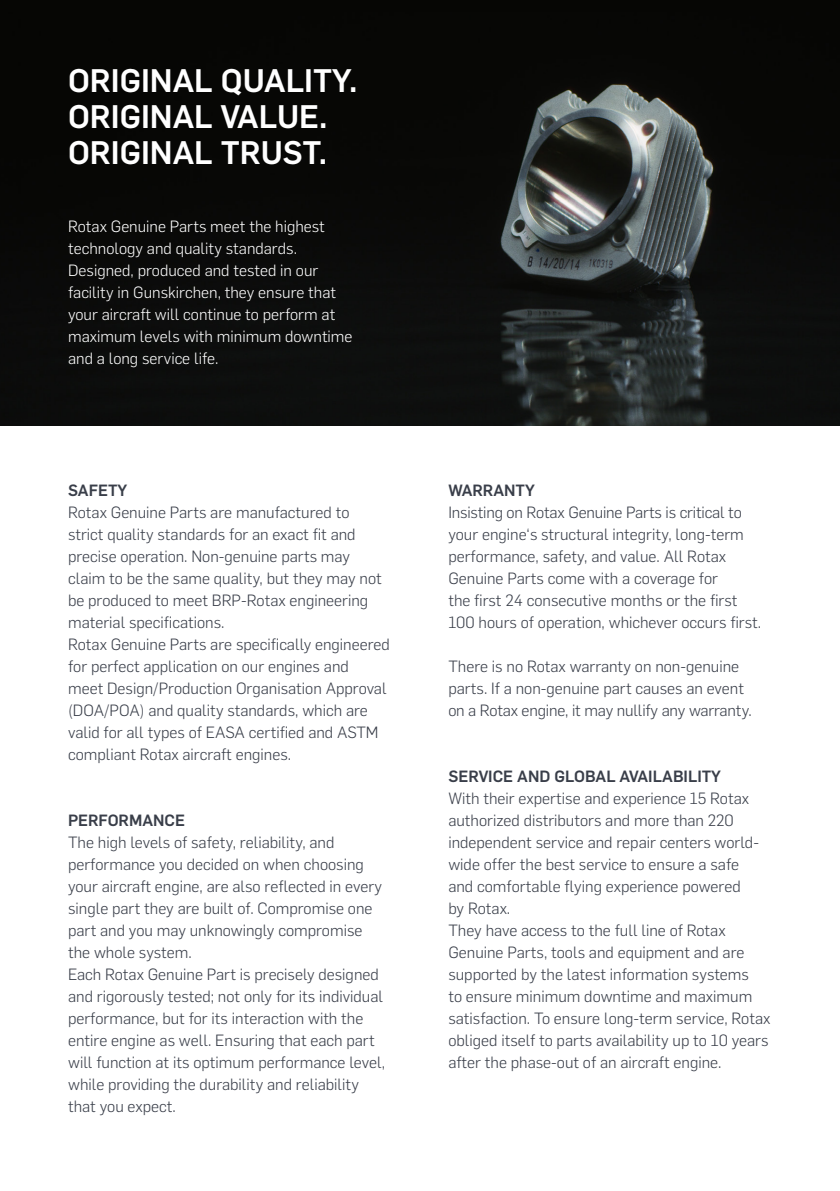
<style>
.page{position:relative;width:840px;height:1191px;background:#fff}
.page>*{position:absolute;margin:0;border:0;box-sizing:border-box;transform-origin:0 0}
.t1{font:500 32px/36px "Flama";color:#fff}
.t2{font:300 16px/22px "Flama";color:#393e49}
.t3{font:300 16px/22px "Flama";color:#fff}
.t4{font:500 16px "Flama";color:#393e49}
</style>
<div class="page">
<div style="left:0;top:0;width:839px;height:425px;background:#060604"></div>
<img style="left:116px;top:82px;width:723px;height:343px">
<p class="t1" style="left:68px;top:61px;width:291px">ORIGINAL QUALITY.<br>ORIGINAL VALUE.<br>ORIGINAL TRUST.</p>
<p class="t3" style="left:68px;top:214px;width:286px">Rotax Genuine Parts meet the highest technology and quality standards.<br>Designed, produced and tested in our facility in Gunskirchen, they ensure that your aircraft will continue to perform at maximum levels with minimum downtime and a long service life.</p>
<p class="t4" style="left:68px;top:478px;width:61px">SAFETY</p>
<p class="t2" style="left:68px;top:500px;width:315px">Rotax Genuine Parts are manufactured to strict quality standards for an exact fit and precise operation. Non-genuine parts may claim to be the same quality, but they may not be produced to meet BRP-Rotax engineering material specifications.</p>
<p class="t2" style="left:68px;top:632px;width:323px">Rotax Genuine Parts are specifically engineered for perfect application on our engines and<br>meet Design/Production Organisation Approval (DOA/POA) and quality standards, which are valid for all types of EASA certified and ASTM compliant Rotax aircraft engines.</p>
<p class="t4" style="left:68px;top:808px;width:118px">PERFORMANCE</p>
<p class="t2" style="left:68px;top:830px;width:318px">The high levels of safety, reliability, and performance you decided on when choosing your aircraft engine, are also reflected in every single part they are built of. Compromise one part and you may unknowingly compromise the whole system.<br>Each Rotax Genuine Part is precisely designed and rigorously tested; not only for its individual performance, but for its interaction with the entire engine as well. Ensuring that each part will function at its optimum performance level, while providing the durability and reliability that you expect.</p>
<p class="t4" style="left:448px;top:478px;width:88px">WARRANTY</p>
<p class="t2" style="left:448px;top:500px;width:314px">Insisting on Rotax Genuine Parts is critical to your engine‘s structural integrity, long-term performance, safety, and value. All Rotax Genuine Parts come with a coverage for<br>the first 24 consecutive months or the first 100 hours of operation, whichever occurs first.</p>
<p class="t2" style="left:448px;top:654px;width:305px">There is no Rotax warranty on non-genuine parts. If a non-genuine part causes an event on a Rotax engine, it may nullify any warranty.</p>
<p class="t4" style="left:448px;top:764px;width:274px">SERVICE AND GLOBAL AVAILABILITY</p>
<p class="t2" style="left:448px;top:786px;width:312px">With their expertise and experience 15 Rotax authorized distributors and more than 220 independent service and repair centers world&shy;wide offer the best service to ensure a safe and comfortable flying experience powered by Rotax.</p>
<p class="t2" style="left:448px;top:918px;width:323px">They have access to the full line of Rotax Genuine Parts, tools and equipment and are supported by the latest information systems<br>to ensure minimum downtime and maximum satisfaction. To ensure long-term service, Rotax obliged itself to parts availability up to 10 years after the phase-out of an aircraft engine.</p>
</div>
